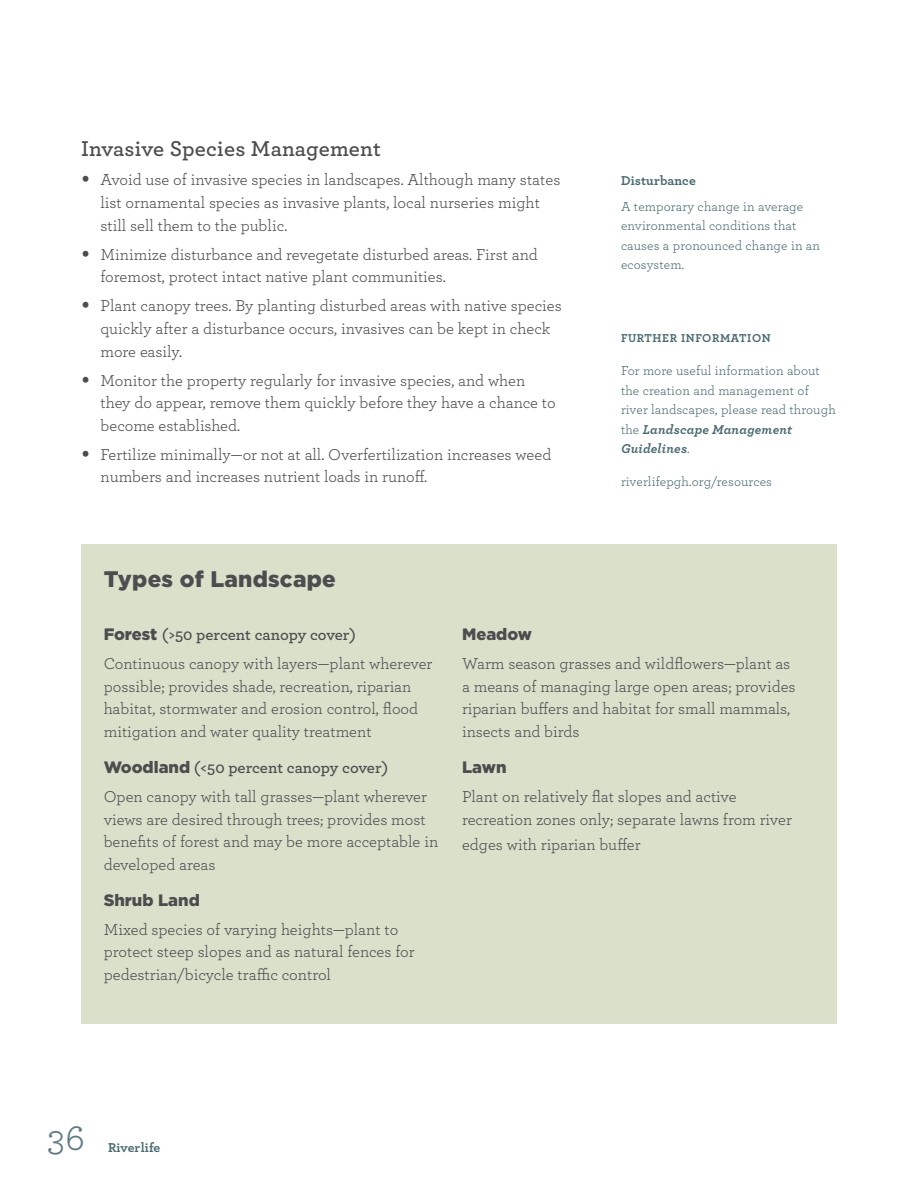
<style>
.page{position:relative;width:918px;height:1188px;background:#fff}
.page>*{position:absolute;margin:0;border:0;box-sizing:border-box;transform-origin:0 0}
.t1{font:37.5px "Archer";color:#5f7b81}
.t2{font:600 22.5px "Archer";letter-spacing:.01em;color:#4d4d4f}
.t3{font:900 22.5px "Gotham";letter-spacing:.01em;color:#4d4d4f}
.t4{font:16.5px/22.5px "Archer";color:#4d4d4f}
.t5{font:900 16.5px "Gotham";color:#4d4d4f}
.t6{font:13.5px/19.5px "Archer";letter-spacing:.01em;color:#4a6a6f}
.t7{font:700 13.5px "Archer";letter-spacing:.01em;color:#4a6a6f}
.t8{font:700 12px "Archer";letter-spacing:.05em;color:#4a6a6f}
.s1{font-size:34.5px}
.s2{font-weight:700;font-style:italic}
.s3{font-family:"Gotham";font-weight:900}
.s4{font-weight:600}
</style>
<div class="page">
<div style="left:81px;top:544px;width:756px;height:480px;background:#dbe0cb"></div>
<h2 class="t2" style="left:81px;top:132px;width:302px">Invasive Species Management</h2>
<p class="t4" style="left:101px;top:168px;width:461px;text-indent:-20px"><span class="s1">•</span> Avoid use of invasive species in landscapes. Although many states list ornamental species as invasive plants, local nurseries might still sell them to the public.</p>
<p class="t4" style="left:101px;top:242px;width:439px;text-indent:-20px"><span class="s1">•</span> Minimize disturbance and revegetate disturbed areas. First and foremost, protect intact native plant communities.</p>
<p class="t4" style="left:101px;top:294px;width:463px;text-indent:-20px"><span class="s1">•</span> Plant canopy trees. By planting disturbed areas with native species quickly after a disturbance occurs, invasives can be kept in check more easily.</p>
<p class="t4" style="left:101px;top:368px;width:457px;text-indent:-20px"><span class="s1">•</span> Monitor the property regularly for invasive species, and when they do appear, remove them quickly before they have a chance to become established.</p>
<p class="t4" style="left:101px;top:442px;width:452px;text-indent:-20px"><span class="s1">•</span> Fertilize minimally—or not at all. Overfertilization increases weed numbers and increases nutrient loads in runoff.</p>
<p class="t7" style="left:621px;top:170px;width:76px">Disturbance</p>
<p class="t6" style="left:621px;top:196px;width:201px">A temporary change in average environmental conditions that causes a pronounced change in an ecosystem.</p>
<p class="t8" style="left:621px;top:329px;width:151px">Further Information</p>
<p class="t6" style="left:621px;top:360px;width:216px">For more useful information about the creation and management of river landscapes, please read through the <span class="s2">Landscape Management<br>Guidelines</span>.</p>
<p class="t6" style="left:621px;top:471px;width:153px">riverlifepgh.org/resources</p>
<h2 class="t3" style="left:104px;top:564px;width:234px">Types of Landscape</h2>
<p class="t4" style="left:104px;top:619px;width:330px;line-height:29.2px"><span class="s3">Forest</span> <span class="s4">(&gt;50 percent canopy cover)<br></span>Continuous canopy with layers—plant wherever</p>
<p class="t4" style="left:104px;top:674px;width:316px">possible; provides shade, recreation, riparian habitat, stormwater and erosion control, flood mitigation and water quality treatment</p>
<p class="t4" style="left:104px;top:752px;width:325px;line-height:29.2px"><span class="s3">Woodland</span> <span class="s4">(&lt;50 percent canopy cover)<br></span>Open canopy with tall grasses—plant wherever</p>
<p class="t4" style="left:104px;top:807px;width:336px">views are desired through trees; provides most benefits of forest and may be more acceptable in developed areas</p>
<p class="t5" style="left:104px;top:888px;width:98px">Shrub Land</p>
<p class="t4" style="left:104px;top:917px;width:312px">Mixed species of varying heights—plant to protect steep slopes and as natural fences for pedestrian/bicycle traffic control</p>
<p class="t5" style="left:462px;top:623px;width:71px">Meadow</p>
<p class="t4" style="left:462px;top:652px;width:335px">Warm season grasses and wildflowers—plant as a means of managing large open areas; provides riparian buffers and habitat for small mammals, insects and birds</p>
<p class="t5" style="left:462px;top:756px;width:46px">Lawn</p>
<p class="t4" style="left:462px;top:785px;width:331px">Plant on relatively flat slopes and active recreation zones only; separate lawns from river</p>
<p class="t4" style="left:462px;top:833px;width:180px">edges with riparian buffer</p>
<h1 class="t1" style="left:47px;top:1112px;width:40px">36</h1>
<p class="t7" style="left:108px;top:1137px;width:54px">Riverlife</p>
</div>
